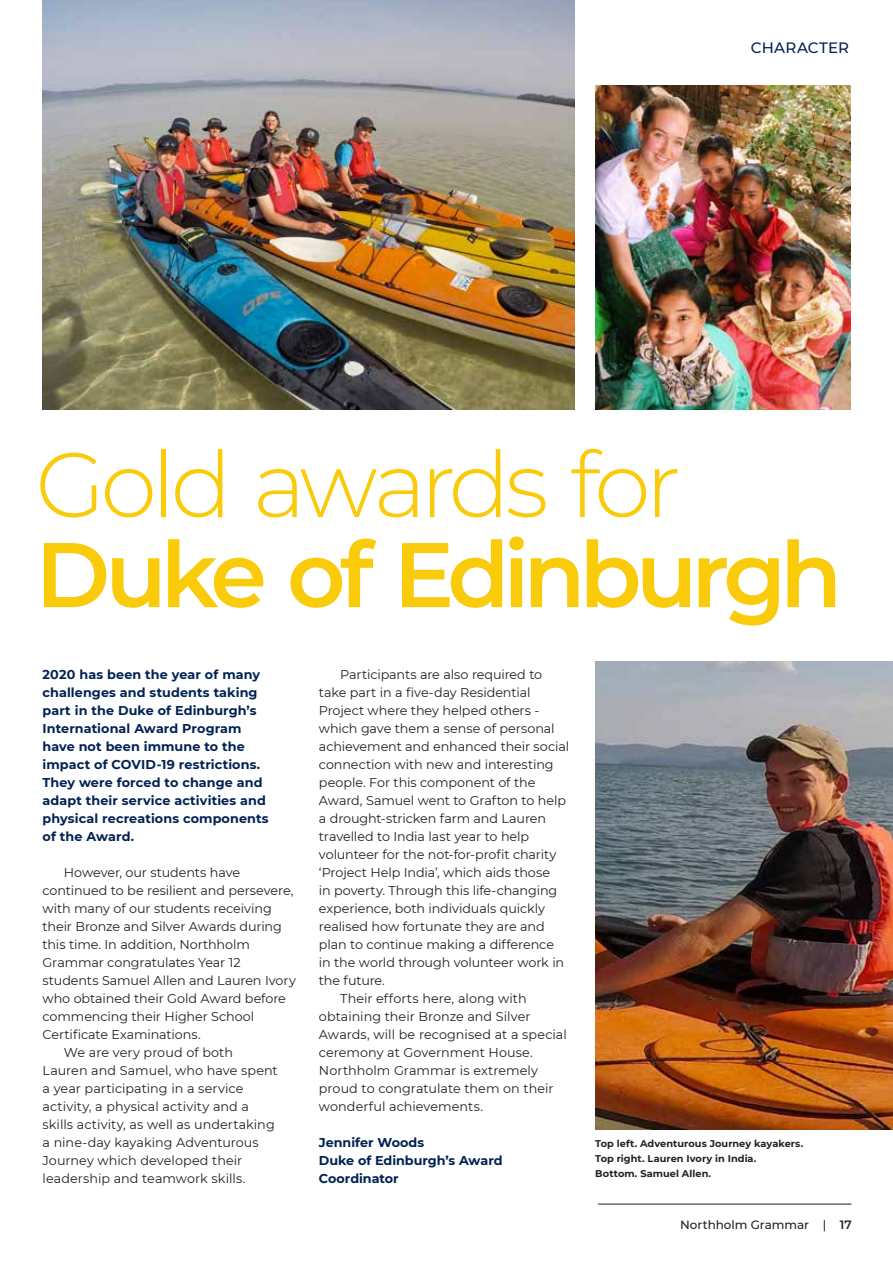
<style>
.page{position:relative;width:893px;height:1263px;background:#fff}
.page>*{position:absolute;margin:0;border:0;box-sizing:border-box;transform-origin:0 0}
.t1{font:600 91.5px "Montserrat";letter-spacing:-.07em;color:#facb0b}
.t2{font:300 91.5px "Montserrat";letter-spacing:-.055em;color:#facb0b}
.t3{font:500 15px "Montserrat";letter-spacing:.015em;color:#002252}
.t4{font:12.75px "Montserrat";letter-spacing:-.005em;color:#231f20}
.t5{font:700 12.75px/18px "Montserrat";letter-spacing:.005em;color:#002252}
.t6{font:500 12px "Montserrat";letter-spacing:-.005em;color:#231f20}
.t7{font:700 9.75px/15px "Montserrat";letter-spacing:.005em;color:#231f20}
.s1{font-weight:600}
</style>
<div class="page">
<img style="left:43px;top:0;width:531px;height:409px">
<img style="left:595px;top:85px;width:255px;height:324px">
<img style="left:595px;top:661px;width:298px;height:468px">
<hr style="left:598px;top:1204px;width:253px;height:1px;background:#231f20">
<p class="t3" style="left:751px;top:37px;width:100px">CHARACTER</p>
<h1 class="t2" style="left:35px;top:422px;width:647px">Gold awards for</h1>
<h1 class="t1" style="left:35px;top:510px;width:808px">Duke of Edinburgh</h1>
<p class="t5" style="left:43px;top:665px;width:228px">2020 has been the year of many challenges and students taking part in the Duke of Edinburgh’s<br>International Award Program have not been immune to the impact of COVID-19 restrictions.<br>They were forced to change and adapt their service activities and physical recreations components of the Award.</p>
<p class="t4" style="left:64px;top:864px;width:178px">However, our students have</p>
<p class="t4" style="left:43px;top:882px;width:252px">continued to be resilient and persevere,</p>
<p class="t4" style="left:43px;top:900px;width:231px">with many of our students receiving</p>
<p class="t4" style="left:43px;top:918px;width:241px">their Bronze and Silver Awards during</p>
<p class="t4" style="left:43px;top:936px;width:209px">this time. In addition, Northholm</p>
<p class="t4" style="left:43px;top:954px;width:200px">Grammar congratulates Year 12</p>
<p class="t4" style="left:43px;top:972px;width:255px">students Samuel Allen and Lauren Ivory</p>
<p class="t4" style="left:43px;top:990px;width:245px">who obtained their Gold Award before</p>
<p class="t4" style="left:43px;top:1008px;width:213px">commencing their Higher School</p>
<p class="t4" style="left:43px;top:1026px;width:160px">Certificate Examinations.</p>
<p class="t4" style="left:64px;top:1044px;width:171px">We are very proud of both</p>
<p class="t4" style="left:43px;top:1062px;width:237px">Lauren and Samuel, who have spent</p>
<p class="t4" style="left:43px;top:1080px;width:202px">a year participating in a service</p>
<p class="t4" style="left:43px;top:1098px;width:208px">activity, a physical activity and a</p>
<p class="t4" style="left:43px;top:1116px;width:234px">skills activity, as well as undertaking</p>
<p class="t4" style="left:43px;top:1134px;width:218px">a nine-day kayaking Adventurous</p>
<p class="t4" style="left:43px;top:1152px;width:201px">Journey which developed their</p>
<p class="t4" style="left:43px;top:1170px;width:204px">leadership and teamwork skills.</p>
<p class="t4" style="left:340px;top:666px;width:204px">Participants are also required to</p>
<p class="t4" style="left:319px;top:684px;width:213px">take part in a five-day Residential</p>
<p class="t4" style="left:319px;top:702px;width:222px">Project where they helped others -</p>
<p class="t4" style="left:319px;top:720px;width:237px">which gave them a sense of personal</p>
<p class="t4" style="left:319px;top:738px;width:252px">achievement and enhanced their social</p>
<p class="t4" style="left:319px;top:756px;width:236px">connection with new and interesting</p>
<p class="t4" style="left:319px;top:774px;width:218px">people. For this component of the</p>
<p class="t4" style="left:319px;top:792px;width:249px">Award, Samuel went to Grafton to help</p>
<p class="t4" style="left:319px;top:810px;width:229px">a drought-stricken farm and Lauren</p>
<p class="t4" style="left:319px;top:828px;width:212px">travelled to India last year to help</p>
<p class="t4" style="left:319px;top:846px;width:239px">volunteer for the not-for-profit charity</p>
<p class="t4" style="left:319px;top:864px;width:233px">‘Project Help India’, which aids those</p>
<p class="t4" style="left:319px;top:882px;width:240px">in poverty. Through this life-changing</p>
<p class="t4" style="left:319px;top:900px;width:228px">experience, both individuals quickly</p>
<p class="t4" style="left:319px;top:918px;width:227px">realised how fortunate they are and</p>
<p class="t4" style="left:319px;top:936px;width:237px">plan to continue making a difference</p>
<p class="t4" style="left:319px;top:954px;width:247px">in the world through volunteer work in</p>
<p class="t4" style="left:319px;top:972px;width:68px">the future.</p>
<p class="t4" style="left:340px;top:990px;width:188px">Their efforts here, along with</p>
<p class="t4" style="left:319px;top:1008px;width:213px">obtaining their Bronze and Silver</p>
<p class="t4" style="left:319px;top:1026px;width:249px">Awards, will be recognised at a special</p>
<p class="t4" style="left:319px;top:1044px;width:215px">ceremony at Government House.</p>
<p class="t4" style="left:319px;top:1062px;width:221px">Northholm Grammar is extremely</p>
<p class="t4" style="left:319px;top:1080px;width:236px">proud to congratulate them on their</p>
<p class="t4" style="left:319px;top:1098px;width:166px">wonderful achievements.</p>
<p class="t5" style="left:319px;top:1133px;width:185px">Jennifer Woods<br>Duke of Edinburgh’s Award<br>Coordinator</p>
<p class="t7" style="left:595px;top:1135px;width:209px">Top left. Adventurous Journey kayakers.<br>Top right. Lauren Ivory in India.<br>Bottom. Samuel Allen.</p>
<p class="t6" style="left:680px;top:1216px;width:173px">Northholm Grammar | <span class="s1">17</span></p>
</div>
